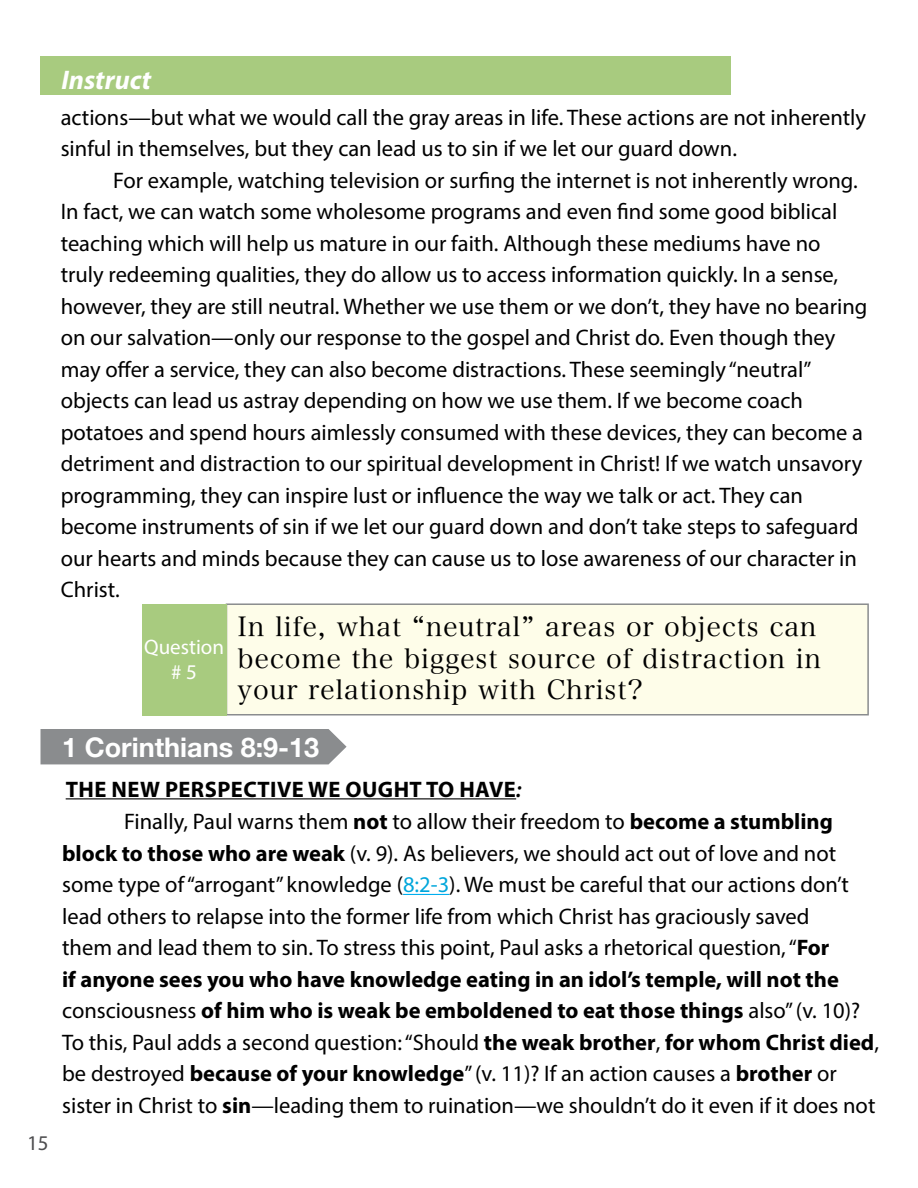
<style>
.page{position:relative;width:918px;height:1188px;background:#fff}
.page>*{position:absolute;margin:0;border:0;box-sizing:border-box;transform-origin:0 0}
.t1{font:27px/31.5px "Hira Min Pro W3";letter-spacing:.03em;color:#000}
.t2{font:700 27px "Helvetica Neue";color:#fff}
.t3{font:italic 700 27px "Myriad Pro";color:#fff}
.t4{font:22.5px/31.5px "Myriad Pro";color:#000}
.t5{font:700 22.5px "Myriad Pro";letter-spacing:.02em;color:#000}
.t6{font:21px/25.2px "Myriad Pro";color:#fff;text-align:center}
.t7{font:21px "Myriad Pro";color:#4d4d4f}
.s1{font-weight:600;font-style:italic}
.s2{font-weight:700}
.s3{color:#00a6db}
</style>
<div class="page">
<div style="left:40px;top:56px;width:691px;height:38px;background:#a8cb7f"></div>
<hr style="left:66px;top:798px;width:450px;height:1px;background:#000">
<div style="left:40px;top:729px;width:307px;height:35px;background:#8a8c8e"></div>
<hr style="left:403px;top:894px;width:46px;height:1px;background:#00aeef">
<div style="left:226px;top:603px;width:643px;height:113px;background:#fefde9;border:2px solid #8a8c8e"></div>
<div style="left:143px;top:604px;width:84px;height:112px;background:#a8cb7f"></div>
<p class="t7" style="left:27px;top:1130px;width:23px">15</p>
<p class="t3" style="left:62px;top:62px;width:91px">Instruct</p>
<p class="t4" style="left:61px;top:101px;width:807px">actions—but what we would call the gray areas in life. These actions are not inherently sinful in themselves, but they can lead us to sin if we let our guard down.</p>
<p class="t4" style="left:61px;top:164px;width:808px;text-indent:52px">For example, watching television or surfing the internet is not inherently wrong.<br>In fact, we can watch some wholesome programs and even find some good biblical teaching which will help us mature in our faith. Although these mediums have no truly redeeming qualities, they do allow us to access information quickly. In a sense, however, they are still neutral. Whether we use them or we don’t, they have no bearing on our salvation—only our response to the gospel and Christ do. Even though they may offer a service, they can also become distractions. These seemingly “neutral” objects can lead us astray depending on how we use them. If we become coach potatoes and spend hours aimlessly consumed with these devices, they can become a detriment and distraction to our spiritual development in Christ! If we watch unsavory programming, they can inspire lust or influence the way we talk or act. They can become instruments of sin if we let our guard down and don’t take steps to safeguard our hearts and minds because they can cause us to lose awareness of our character in Christ.</p>
<p class="t6" style="left:144px;top:634px;width:81px">Question # 5</p>
<p class="t1" style="left:238px;top:609px;width:585px">In life, what “neutral” areas or objects can become the biggest source of distraction in your relationship with Christ?</p>
<p class="t2" style="left:62px;top:726px;width:259px">1 Corinthians 8:9-13</p>
<p class="t5" style="left:66px;top:774px;width:457px">THE NEW PERSPECTIVE WE OUGHT TO HAVE<span class="s1">:</span></p>
<p class="t4" style="left:62px;top:806px;width:818px;text-indent:62px">Finally, Paul warns them <span class="s2">not</span> to allow their freedom to <span class="s2">become a stumbling block to those who are weak</span> (v. 9). As believers, we should act out of love and not some type of “arrogant” knowledge (<span class="s3">8:2-3</span>). We must be careful that our actions don’t lead others to relapse into the former life from which Christ has graciously saved<br>them and lead them to sin. To stress this point, Paul asks a rhetorical question, “<span class="s2">For<br>if anyone sees you who have knowledge eating in an idol’s temple, will not the </span>consciousness <span class="s2">of him who is weak be emboldened to eat those things</span> also” (v. 10)?<br>To this, Paul adds a second question: “Should <span class="s2">the weak brother</span>, <span class="s2">for whom Christ died</span>, be destroyed <span class="s2">because of your knowledge</span>” (v. 11)? If an action causes a <span class="s2">brother</span> or sister in Christ to <span class="s2">sin</span>—leading them to ruination—we shouldn’t do it even if it does not</p>
</div>
